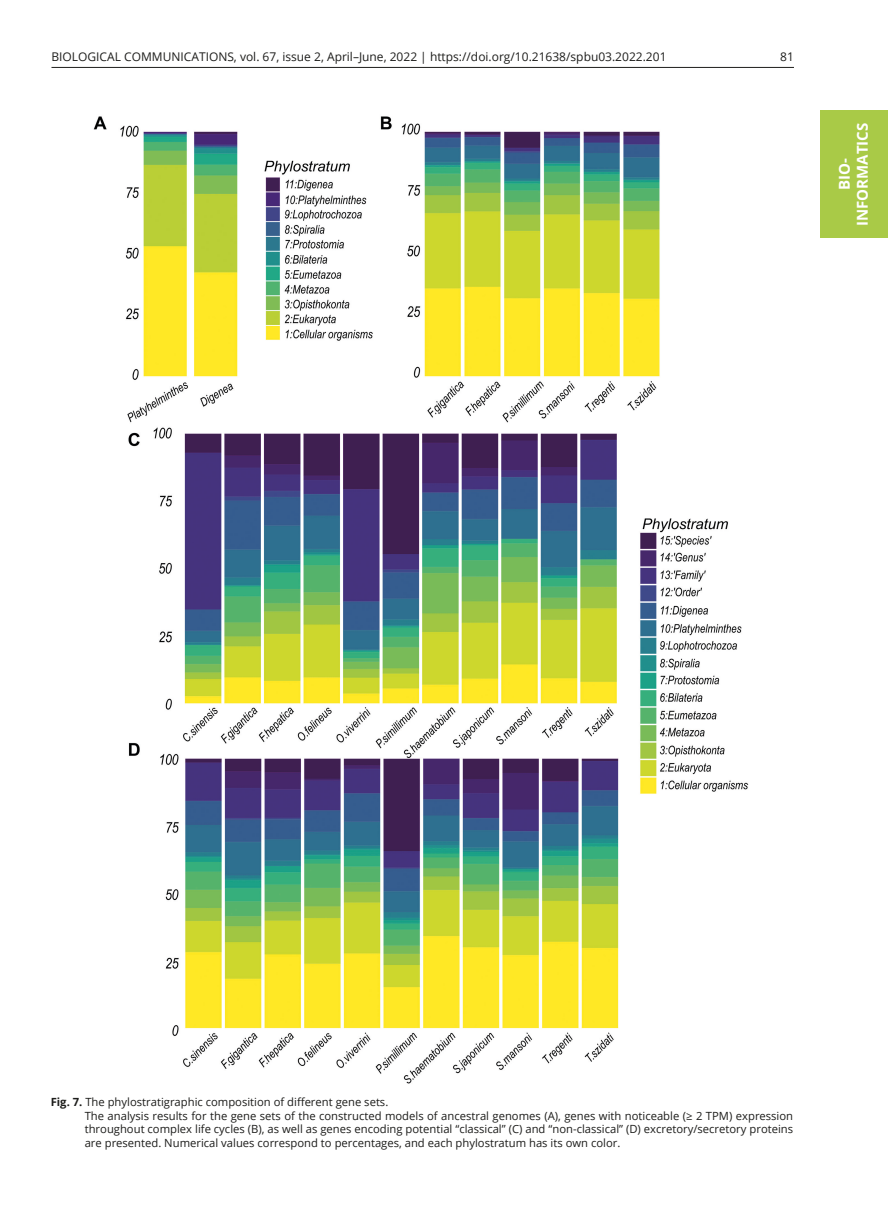
<style>
.page{position:relative;width:888px;height:1207px;background:#fff}
.page>*{position:absolute;margin:0;border:0;box-sizing:border-box;transform-origin:0 0}
.t1{font:700 15px/18px "Open Sans";color:#fff;text-align:center}
.t2{font:12px "Open Sans";color:#1d1d1b}
.t3{font:11.25px/13.5px "Open Sans";color:#1d1d1b}
.s1{font-weight:700}
</style>
<div class="page">
<hr style="left:51px;top:67px;width:743px;height:1px;background:#1d1d1b">
<div style="left:820px;top:111px;width:68px;height:127px;background:#a9ca47"></div>
<img style="left:93px;top:116px;width:656px;height:968px">
<p class="t2" style="left:51px;top:48px;width:617px">BIOLOGICAL COMMUNICATIONS, vol. 67, issue 2, April–June, 2022 | https://doi.org/10.21638/spbu03.2022.201</p>
<p class="t2" style="left:780px;top:48px;width:15px">81</p>
<h1 class="t1" style="left:835px;top:226px;width:105px;rotate:-90deg">BIO-<br>INFORMATICS</h1>
<p class="t3" style="left:85px;top:1095px;width:710px;text-indent:-34px"><span class="s1">Fig. 7.</span> The phylostratigraphic composition of different gene sets.<br>The analysis results for the gene sets of the constructed models of ancestral genomes (A), genes with noticeable (≥ 2 TPM) expression throughout complex life cycles (B), as well as genes encoding potential “classical” (C) and “non-classical” (D) excretory/secretory proteins are presented. Numerical values correspond to percentages, and each phylostratum has its own color.</p>
</div>
